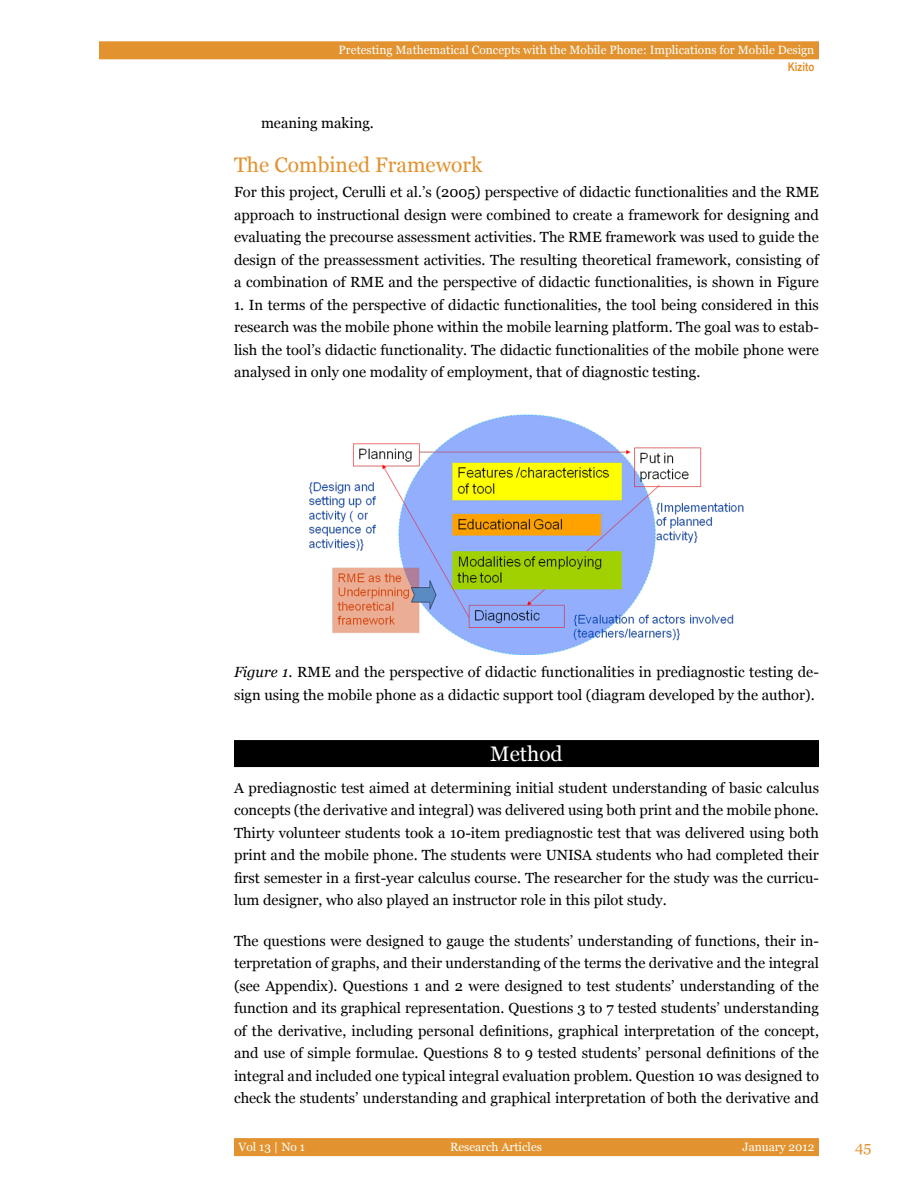
<style>
.page{position:relative;width:918px;height:1188px;background:#fff}
.page>*{position:absolute;margin:0;border:0;box-sizing:border-box;transform-origin:0 0}
.t1{font:21px "Georgia";color:#e2922e}
.t2{font:21px "Georgia";color:#fff}
.t3{font:15px "Georgia";color:#e2922e}
.t4{font:14.7px/22.5px "Georgia";color:#000;text-align:justify}
.t5{font:12px "Georgia";color:#fff}
.t6{font:700 12px "Arial Narrow";color:#e2922e}
.s1{font-style:italic}
</style>
<div class="page">
<div style="left:99px;top:41px;width:720px;height:18px;background:#e2922e"></div>
<div style="left:234px;top:1138px;width:585px;height:18px;background:#e2922e"></div>
<div style="left:234px;top:740px;width:585px;height:27px;background:#000"></div>
<img style="left:309px;top:415px;width:435px;height:240px">
<p class="t5" style="left:339px;top:43px;width:477px">Pretesting Mathematical Concepts with the Mobile Phone: Implications for Mobile Design</p>
<p class="t6" style="left:788px;top:58px;width:28px">Kizito</p>
<p class="t4" style="left:261px;top:112px;width:114px">meaning making.</p>
<h1 class="t1" style="left:234px;top:152px;width:250px">The Combined Framework</h1>
<p class="t4" style="left:234px;top:181px;width:587px">For this project, Cerulli et al.’s (2005) perspective of didactic functionalities and the RME approach to instructional design were combined to create a framework for designing and evaluating the precourse assessment activities. The RME framework was used to guide the design of the preassessment activities. The resulting theoretical framework, consisting of a combination of RME and the perspective of didactic functionalities, is shown in Figure</p>
<p class="t4" style="left:234px;top:293px;width:586px">1. In terms of the perspective of didactic functionalities, the tool being considered in this research was the mobile phone within the mobile learning platform. The goal was to estab&shy;lish the tool’s didactic functionality. The didactic functionalities of the mobile phone were analysed in only one modality of employment, that of diagnostic testing.</p>
<p class="t4" style="left:234px;top:661px;width:586px"><span class="s1">Figure 1</span>. RME and the perspective of didactic functionalities in prediagnostic testing de&shy;sign using the mobile phone as a didactic support tool (diagram developed by the author).</p>
<h1 class="t2" style="left:490px;top:742px;width:74px">Method</h1>
<p class="t4" style="left:234px;top:776px;width:587px">A prediagnostic test aimed at determining initial student understanding of basic calculus concepts (the derivative and integral) was delivered using both print and the mobile phone.<br>Thirty volunteer students took a 10-item prediagnostic test that was delivered using both print and the mobile phone. The students were UNISA students who had completed their first semester in a first-year calculus course. The researcher for the study was the curricu&shy;lum designer, who also played an instructor role in this pilot study.</p>
<p class="t4" style="left:234px;top:929px;width:587px">The questions were designed to gauge the students’ understanding of functions, their in&shy;terpretation of graphs, and their understanding of the terms the derivative and the integral (see Appendix). Questions 1 and 2 were designed to test students’ understanding of the function and its graphical representation. Questions 3 to 7 tested students’ understanding of the derivative, including personal definitions, graphical interpretation of the concept, and use of simple formulae. Questions 8 to 9 tested students’ personal definitions of the integral and included one typical integral evaluation problem. Question 10 was designed to check the students’ understanding and graphical interpretation of both the derivative and</p>
<p class="t5" style="left:238px;top:1140px;width:68px">Vol 13 | No 1</p>
<p class="t5" style="left:450px;top:1140px;width:93px">Research Articles</p>
<p class="t5" style="left:743px;top:1140px;width:73px">January 2012</p>
<p class="t3" style="left:855px;top:1138px;width:18px">45</p>
</div>
